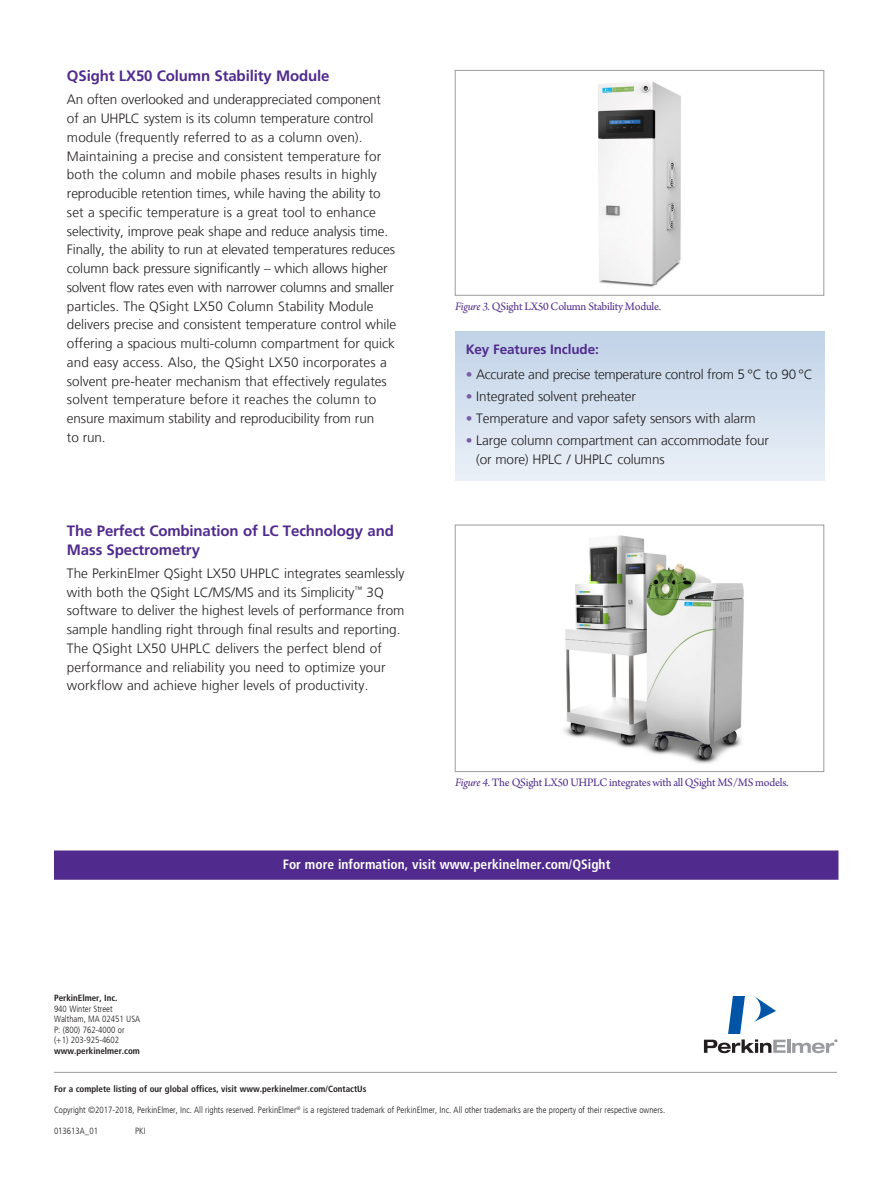
<style>
.page{position:relative;width:891px;height:1188px;background:#fff}
.page>*{position:absolute;margin:0;border:0;box-sizing:border-box;transform-origin:0 0}
.Paragraph_Head{font:700 15px/18.8px "Frutiger LT Com";letter-spacing:-.01em;color:#502b8d}
.Paragraph_Head-2{font:300 13.5px/18.8px "Frutiger LT Com";color:#231f20}
.Paragraph_Head-3{font:300 13.5px "Frutiger LT Com";letter-spacing:-.025em;color:#231f20}
.Paragraph_Head-4{font:700 condensed 13.5px "Frutiger LT Com";color:#fff}
.Paragraph_Head-5{font:700 13.5px "Frutiger LT Com";letter-spacing:-.01em;color:#502b8d}
.Photo_Captions_black{font:12px "Arno Pro";letter-spacing:-.02em;color:#502b8d}
.t1{font:300 condensed 9px/10.5px "Frutiger LT Com";color:#231f20}
.t2{font:700 condensed 9px "Frutiger LT Com";color:#231f20}
.s1{font-style:italic}
.s2{color:#785ea6}
</style>
<div class="page">
<hr style="left:787px;top:1039px;width:3px;height:14px;background:#999b9e">
<svg style="left:704px;top:996px;width:82px;height:57px"></svg>
<svg style="left:792px;top:1039px;width:45px;height:14px"></svg>
<hr style="left:54px;top:1072px;width:783px;height:1px;background:#999b9e">
<div style="left:455px;top:332px;width:369px;height:149px;background:linear-gradient(to bottom,#c0d2e7,#eaf0f7)"></div>
<img style="left:598px;top:81px;width:83px;height:206px">
<div style="left:455px;top:70px;width:369px;height:225px;border:1px solid #999b9e"></div>
<img style="left:563px;top:535px;width:181px;height:229px">
<div style="left:455px;top:525px;width:369px;height:247px;border:1px solid #999b9e"></div>
<div style="left:54px;top:850px;width:784px;height:30px;background:#502b8d;border:2px solid #502b8d"></div>
<p class="Paragraph_Head" style="left:67px;top:67px;width:264px">QSight LX50 Column Stability Module</p>
<p class="Paragraph_Head-2" style="left:67px;top:90px;width:331px">An often overlooked and underappreciated component of an UHPLC system is its column temperature control module (frequently referred to as a column oven).<br>Maintaining a precise and consistent temperature for both the column and mobile phases results in highly reproducible retention times, while having the ability to set a specific temperature is a great tool to enhance selectivity, improve peak shape and reduce analysis time.<br>Finally, the ability to run at elevated temperatures reduces column back pressure significantly – which allows higher solvent flow rates even with narrower columns and smaller particles. The QSight LX50 Column Stability Module delivers precise and consistent temperature control while offering a spacious multi-column compartment for quick and easy access. Also, the QSight LX50 incorporates a solvent pre-heater mechanism that effectively regulates solvent temperature before it reaches the column to ensure maximum stability and reproducibility from run<br>to run.</p>
<p class="Paragraph_Head" style="left:67px;top:522px;width:328px">The Perfect Combination of LC Technology and<br>Mass Spectrometry</p>
<p class="Paragraph_Head-2" style="left:67px;top:564px;width:339px">The PerkinElmer QSight LX50 UHPLC integrates seamlessly with both the QSight LC/MS/MS and its Simplicity<sup>™</sup> 3Q software to deliver the highest levels of performance from sample handling right through final results and reporting.<br>The QSight LX50 UHPLC delivers the perfect blend of performance and reliability you need to optimize your workflow and achieve higher levels of productivity.</p>
<p class="Photo_Captions_black" style="left:455px;top:299px;width:208px"><span class="s1">Figure 3.</span> QSight LX50 Column Stability Module.</p>
<p class="Paragraph_Head-5" style="left:466px;top:341px;width:135px">Key Features Include:</p>
<p class="Paragraph_Head-3" style="left:466px;top:367px;width:349px"><span class="s2">•</span> Accurate and precise temperature control from 5 °C to 90 °C</p>
<p class="Paragraph_Head-2" style="left:466px;top:387px;width:172px"><span class="s2">•</span> Integrated solvent preheater</p>
<p class="Paragraph_Head-2" style="left:466px;top:409px;width:292px"><span class="s2">•</span> Temperature and vapor safety sensors with alarm</p>
<p class="Paragraph_Head-2" style="left:476px;top:431px;width:294px;text-indent:-10px"><span class="s2">•</span> Large column compartment can accommodate four (or more) HPLC / UHPLC columns</p>
<p class="Photo_Captions_black" style="left:455px;top:776px;width:335px"><span class="s1">Figure 4.</span> The QSight LX50 UHPLC integrates with all QSight MS/MS models.</p>
<p class="t2" style="left:54px;top:993px;width:65px">PerkinElmer, Inc.</p>
<p class="t1" style="left:54px;top:1003px;width:88px">940 Winter Street<br>Waltham, MA 02451 USA<br>P: (800) 762-4000 or (+1) 203-925-4602</p>
<p class="t2" style="left:54px;top:1045px;width:87px">www.perkinelmer.com</p>
<p class="Paragraph_Head-4" style="left:283px;top:856px;width:329px">For more information, visit www.perkinelmer.com/QSight</p>
<p class="t2" style="left:54px;top:1083px;width:314px">For a complete listing of our global offices, visit www.perkinelmer.com/ContactUs</p>
<p class="t1" style="left:54px;top:1105px;width:613px">Copyright ©2017-2018, PerkinElmer, Inc. All rights reserved. PerkinElmer<sup>®</sup> is a registered trademark of PerkinElmer, Inc. All other trademarks are the property of their respective owners.</p>
<p class="t1" style="left:54px;top:1126px;width:46px">013613A_01</p>
<p class="t1" style="left:135px;top:1126px;width:12px">PKI</p>
</div>
